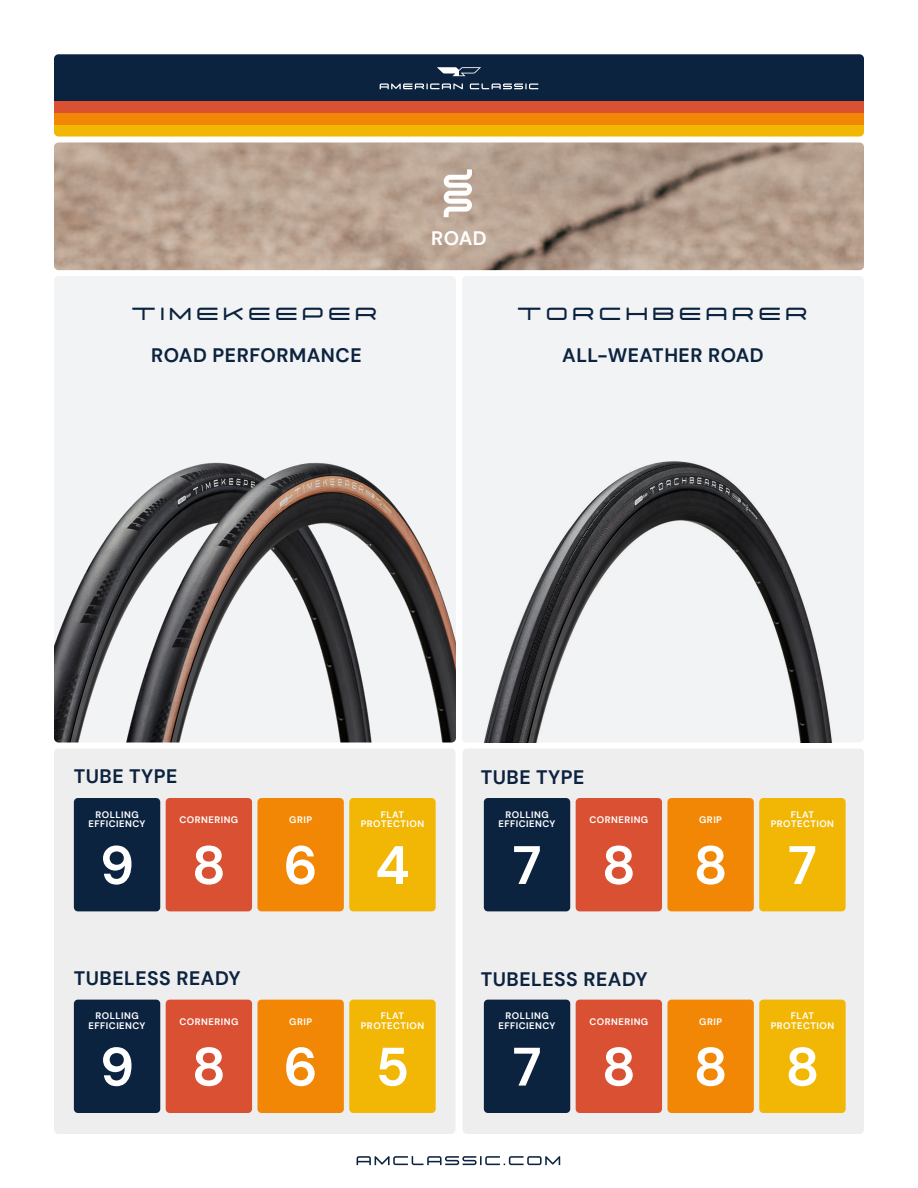
<style>
.page{position:relative;width:918px;height:1188px;background:#fff}
.page>*{position:absolute;margin:0;border:0;box-sizing:border-box;transform-origin:0 0}
.t1{font:700 54px "DM Sans";color:#fff}
.t2{font:22.5px "Suissnord";letter-spacing:.225em;color:#0c2340}
.t3{font:700 19.5px "DM Sans";letter-spacing:.025em;color:#0c2340}
.t4{font:700 19.5px "DM Sans";color:#fff}
.t5{font:700 9.45px "DM Sans";letter-spacing:.05em;color:#fff}
</style>
<div class="page">
<div style="left:54px;top:276px;width:402px;height:466px;background:#f2f3f4;border-radius:4px"></div>
<img style="left:54px;top:462px;width:402px;height:280px">
<div style="left:54px;top:748px;width:402px;height:386px;background:#eeeeef;border-radius:4px"></div>
<div style="left:462px;top:748px;width:402px;height:386px;background:#eeeeef;border-radius:4px"></div>
<div style="left:462px;top:276px;width:402px;height:466px;background:#f2f3f4;border-radius:4px"></div>
<img style="left:484px;top:461px;width:348px;height:281px">
<div style="left:54px;top:119px;width:810px;height:18px;background:#f2b705;border-radius:4px"></div>
<div style="left:54px;top:102px;width:810px;height:11px;background:#d95032"></div>
<div style="left:54px;top:113px;width:810px;height:12px;background:#f28705"></div>
<div style="left:54px;top:54px;width:810px;height:48px;background:#0c2340"></div>
<img style="left:54px;top:143px;width:810px;height:127px">
<svg style="left:444px;top:169px;width:30px;height:48px"></svg>
<svg style="left:357px;top:1156px;width:203px;height:9px"></svg>
<div style="left:166px;top:798px;width:86px;height:113px;background:#d95032;border-radius:4px"></div>
<div style="left:74px;top:798px;width:86px;height:113px;background:#0c2340;border-radius:4px"></div>
<div style="left:257px;top:798px;width:87px;height:113px;background:#f28705;border-radius:4px"></div>
<div style="left:349px;top:798px;width:87px;height:113px;background:#f2b705;border-radius:4px"></div>
<div style="left:166px;top:1000px;width:86px;height:113px;background:#d95032;border-radius:4px"></div>
<div style="left:74px;top:1000px;width:86px;height:113px;background:#0c2340;border-radius:4px"></div>
<div style="left:257px;top:1000px;width:87px;height:113px;background:#f28705;border-radius:4px"></div>
<div style="left:349px;top:1000px;width:87px;height:113px;background:#f2b705;border-radius:4px"></div>
<div style="left:576px;top:798px;width:86px;height:113px;background:#d95032;border-radius:4px"></div>
<div style="left:484px;top:798px;width:86px;height:113px;background:#0c2340;border-radius:4px"></div>
<div style="left:667px;top:798px;width:87px;height:113px;background:#f28705;border-radius:4px"></div>
<div style="left:759px;top:798px;width:87px;height:113px;background:#f2b705;border-radius:4px"></div>
<div style="left:576px;top:1000px;width:86px;height:113px;background:#d95032;border-radius:4px"></div>
<div style="left:484px;top:1000px;width:86px;height:113px;background:#0c2340;border-radius:4px"></div>
<div style="left:667px;top:1000px;width:87px;height:113px;background:#f28705;border-radius:4px"></div>
<div style="left:759px;top:1000px;width:87px;height:113px;background:#f2b705;border-radius:4px"></div>
<p class="t4" style="left:431px;top:226px;width:57px">ROAD</p>
<p class="t2" style="left:132px;top:299px;width:247px">TIMEKEEPER</p>
<p class="t2" style="left:518px;top:299px;width:291px">TORCHBEARER</p>
<p class="t3" style="left:151px;top:343px;width:212px">ROAD PERFORMANCE</p>
<p class="t3" style="left:562px;top:343px;width:203px">ALL-WEATHER ROAD</p>
<p class="t3" style="left:74px;top:764px;width:105px">TUBE TYPE</p>
<p class="t3" style="left:481px;top:765px;width:105px">TUBE TYPE</p>
<p class="t5" style="left:95px;top:808px;width:45px">ROLLING</p>
<p class="t5" style="left:89px;top:818px;width:58px">EFFICIENCY</p>
<p class="t5" style="left:179px;top:814px;width:60px">CORNERING</p>
<p class="t5" style="left:289px;top:814px;width:24px">GRIP</p>
<p class="t5" style="left:381px;top:808px;width:25px">FLAT</p>
<p class="t5" style="left:361px;top:818px;width:65px">PROTECTION</p>
<p class="t5" style="left:505px;top:808px;width:45px">ROLLING</p>
<p class="t5" style="left:499px;top:818px;width:58px">EFFICIENCY</p>
<p class="t5" style="left:589px;top:814px;width:60px">CORNERING</p>
<p class="t5" style="left:699px;top:814px;width:24px">GRIP</p>
<p class="t5" style="left:791px;top:808px;width:25px">FLAT</p>
<p class="t5" style="left:771px;top:818px;width:65px">PROTECTION</p>
<p class="t1" style="left:100px;top:831px;width:36px">9</p>
<p class="t1" style="left:192px;top:831px;width:35px">8</p>
<p class="t1" style="left:284px;top:831px;width:36px">6</p>
<p class="t1" style="left:375px;top:831px;width:36px">4</p>
<p class="t1" style="left:513px;top:831px;width:30px">7</p>
<p class="t1" style="left:602px;top:831px;width:35px">8</p>
<p class="t1" style="left:694px;top:831px;width:35px">8</p>
<p class="t1" style="left:788px;top:831px;width:30px">7</p>
<p class="t3" style="left:74px;top:966px;width:168px">TUBELESS READY</p>
<p class="t3" style="left:481px;top:967px;width:168px">TUBELESS READY</p>
<p class="t5" style="left:95px;top:1010px;width:45px">ROLLING</p>
<p class="t5" style="left:89px;top:1019px;width:58px">EFFICIENCY</p>
<p class="t5" style="left:179px;top:1015px;width:60px">CORNERING</p>
<p class="t5" style="left:289px;top:1015px;width:24px">GRIP</p>
<p class="t5" style="left:381px;top:1010px;width:25px">FLAT</p>
<p class="t5" style="left:361px;top:1019px;width:65px">PROTECTION</p>
<p class="t5" style="left:505px;top:1010px;width:45px">ROLLING</p>
<p class="t5" style="left:499px;top:1019px;width:58px">EFFICIENCY</p>
<p class="t5" style="left:589px;top:1015px;width:60px">CORNERING</p>
<p class="t5" style="left:699px;top:1015px;width:24px">GRIP</p>
<p class="t5" style="left:791px;top:1010px;width:25px">FLAT</p>
<p class="t5" style="left:771px;top:1019px;width:65px">PROTECTION</p>
<p class="t1" style="left:100px;top:1033px;width:36px">9</p>
<p class="t1" style="left:192px;top:1033px;width:35px">8</p>
<p class="t1" style="left:284px;top:1033px;width:36px">6</p>
<p class="t1" style="left:376px;top:1033px;width:35px">5</p>
<p class="t1" style="left:513px;top:1033px;width:30px">7</p>
<p class="t1" style="left:602px;top:1033px;width:35px">8</p>
<p class="t1" style="left:694px;top:1033px;width:35px">8</p>
<p class="t1" style="left:785px;top:1033px;width:35px">8</p>
</div>
